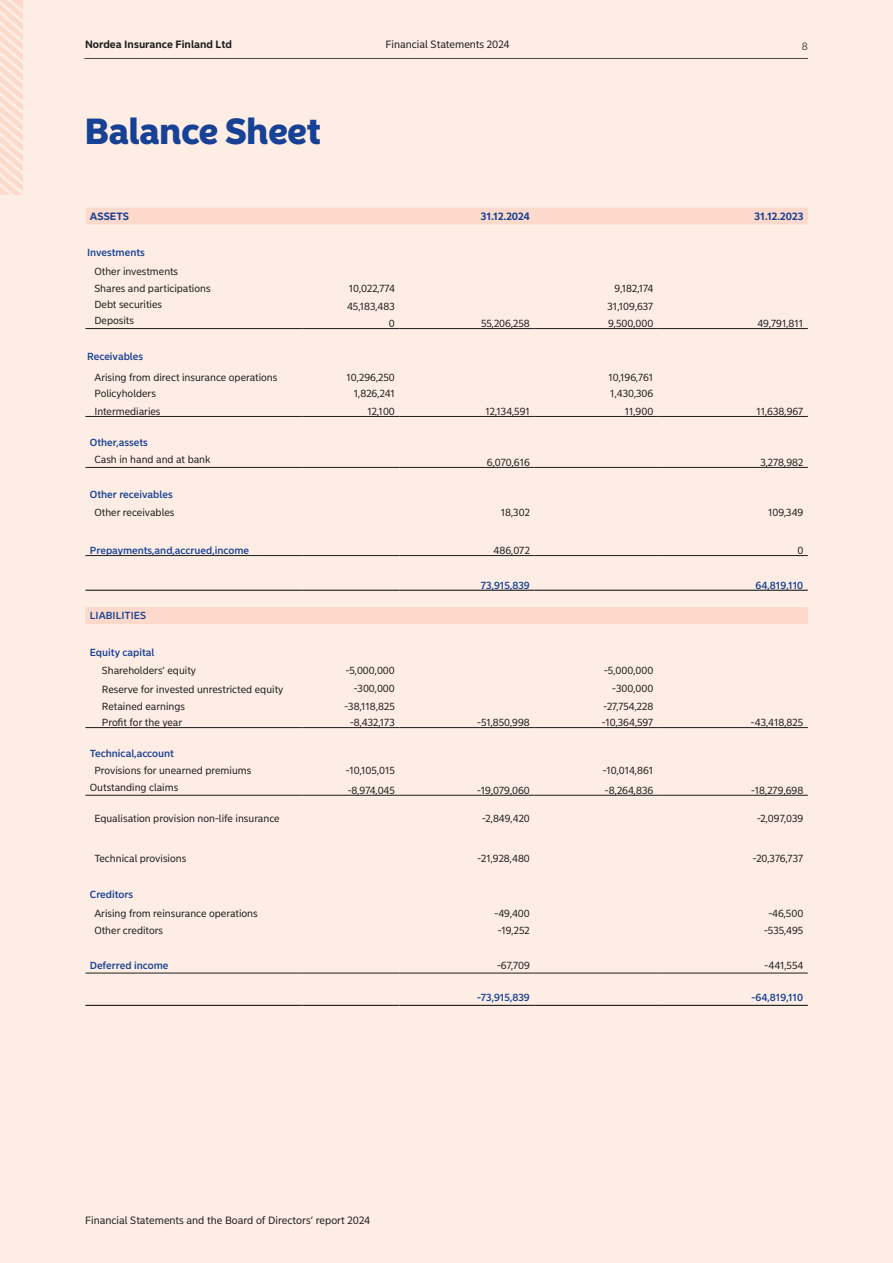
<style>
.page{position:relative;width:893px;height:1263px;background:#fdede5}
.page>*{position:absolute;margin:0;border:0;box-sizing:border-box;transform-origin:0 0}
.t1{font:900 36px "Nordea Sans Large";color:#164194}
.t2{font:10.5px "Nordea Sans Small";color:#1d1d1b}
.t3{font:700 10.5px "Nordea Sans Small";color:#164194}
.t4{font:700 10.5px "Nordea Sans Small";color:#1d1d1b}
.t5{font:10.5px "Nordea Sans Small";color:#4b4b4a}
.t6{font:10.2px/16.2px "Nordea Sans Small";color:#1d1d1b}
.t7{font:500 10.2px "Nordea Sans Small";color:#164194}
</style>
<div class="page">
<hr style="left:84px;top:58px;width:724px;height:1px;background:#4b4b4a">
<svg style="left:0;top:0;width:22px;height:194px"></svg>
<div style="left:86px;top:208px;width:722px;height:17px;background:#fcd9ca"></div>
<svg style="left:85px;top:329px;width:723px;height:676px"></svg>
<hr style="left:85px;top:555px;width:217px;height:1px;background:#1d1d1b">
<hr style="left:302px;top:555px;width:97px;height:1px;background:#1d1d1b">
<hr style="left:399px;top:555px;width:135px;height:1px;background:#1d1d1b">
<hr style="left:534px;top:555px;width:124px;height:1px;background:#1d1d1b">
<hr style="left:658px;top:555px;width:150px;height:1px;background:#1d1d1b">
<hr style="left:85px;top:973px;width:217px;height:1px;background:#1d1d1b">
<hr style="left:302px;top:973px;width:97px;height:1px;background:#1d1d1b">
<hr style="left:399px;top:973px;width:135px;height:1px;background:#1d1d1b">
<hr style="left:534px;top:973px;width:124px;height:1px;background:#1d1d1b">
<hr style="left:658px;top:973px;width:150px;height:1px;background:#1d1d1b">
<hr style="left:302px;top:795px;width:97px;height:1px;background:#1d1d1b">
<hr style="left:399px;top:795px;width:135px;height:1px;background:#1d1d1b">
<hr style="left:534px;top:795px;width:124px;height:1px;background:#1d1d1b">
<hr style="left:658px;top:795px;width:150px;height:1px;background:#1d1d1b">
<hr style="left:85px;top:727px;width:217px;height:1px;background:#1d1d1b">
<hr style="left:302px;top:727px;width:97px;height:1px;background:#1d1d1b">
<hr style="left:399px;top:727px;width:135px;height:1px;background:#1d1d1b">
<hr style="left:534px;top:727px;width:124px;height:1px;background:#1d1d1b">
<hr style="left:658px;top:727px;width:150px;height:1px;background:#1d1d1b">
<hr style="left:85px;top:590px;width:217px;height:1px;background:#1d1d1b">
<hr style="left:302px;top:590px;width:97px;height:1px;background:#1d1d1b">
<hr style="left:399px;top:590px;width:135px;height:1px;background:#1d1d1b">
<hr style="left:534px;top:590px;width:124px;height:1px;background:#1d1d1b">
<hr style="left:658px;top:590px;width:150px;height:1px;background:#1d1d1b">
<hr style="left:85px;top:1005px;width:217px;height:1px;background:#1d1d1b">
<hr style="left:302px;top:1005px;width:97px;height:1px;background:#1d1d1b">
<hr style="left:399px;top:1005px;width:135px;height:1px;background:#1d1d1b">
<hr style="left:534px;top:1005px;width:124px;height:1px;background:#1d1d1b">
<hr style="left:658px;top:1005px;width:150px;height:1px;background:#1d1d1b">
<hr style="left:85px;top:328px;width:217px;height:1px;background:#1d1d1b">
<hr style="left:85px;top:416px;width:217px;height:1px;background:#1d1d1b">
<hr style="left:302px;top:416px;width:97px;height:1px;background:#1d1d1b">
<hr style="left:399px;top:416px;width:135px;height:1px;background:#1d1d1b">
<hr style="left:534px;top:416px;width:124px;height:1px;background:#1d1d1b">
<hr style="left:658px;top:416px;width:150px;height:1px;background:#1d1d1b">
<hr style="left:85px;top:467px;width:217px;height:1px;background:#1d1d1b">
<hr style="left:302px;top:467px;width:97px;height:1px;background:#1d1d1b">
<hr style="left:399px;top:467px;width:135px;height:1px;background:#1d1d1b">
<hr style="left:534px;top:467px;width:124px;height:1px;background:#1d1d1b">
<hr style="left:658px;top:467px;width:150px;height:1px;background:#1d1d1b">
<hr style="left:302px;top:328px;width:97px;height:1px;background:#1d1d1b">
<hr style="left:399px;top:328px;width:135px;height:1px;background:#1d1d1b">
<hr style="left:534px;top:328px;width:124px;height:1px;background:#1d1d1b">
<hr style="left:658px;top:328px;width:150px;height:1px;background:#1d1d1b">
<hr style="left:85px;top:795px;width:217px;height:1px;background:#1d1d1b">
<p class="t4" style="left:85px;top:38px;width:148px">Nordea Insurance Finland Ltd</p>
<p class="t2" style="left:385px;top:38px;width:126px">Financial Statements 2024</p>
<p class="t5" style="left:802px;top:40px;width:8px">8</p>
<h1 class="t1" style="left:85px;top:109px;width:237px">Balance Sheet</h1>
<p class="t3" style="left:90px;top:210px;width:41px">ASSETS</p>
<p class="t3" style="left:481px;top:210px;width:51px">31.12.2024</p>
<p class="t3" style="left:755px;top:210px;width:50px">31.12.2023</p>
<p class="t7" style="left:87px;top:246px;width:59px">Investments</p>
<p class="t6" style="left:94px;top:264px;width:118px">Other investments<br>Shares and participations</p>
<p class="t6" style="left:349px;top:280px;width:48px">10,022,774</p>
<p class="t6" style="left:614px;top:280px;width:40px">9,182,174</p>
<p class="t6" style="left:94px;top:296px;width:69px">Debt securities</p>
<p class="t6" style="left:347px;top:299px;width:49px">45,183,483</p>
<p class="t6" style="left:608px;top:299px;width:47px">31,109,637</p>
<p class="t6" style="left:94px;top:312px;width:41px">Deposits</p>
<p class="t6" style="left:389px;top:315px;width:7px">0</p>
<p class="t6" style="left:481px;top:315px;width:50px">55,206,258</p>
<p class="t6" style="left:608px;top:315px;width:47px">9,500,000</p>
<p class="t6" style="left:757px;top:315px;width:47px">49,791,811</p>
<p class="t7" style="left:87px;top:350px;width:58px">Receivables</p>
<p class="t6" style="left:94px;top:369px;width:185px">Arising from direct insurance operations</p>
<p class="t6" style="left:347px;top:369px;width:50px">10,296,250</p>
<p class="t6" style="left:608px;top:369px;width:46px">10,196,761</p>
<p class="t6" style="left:94px;top:385px;width:63px">Policyholders</p>
<p class="t6" style="left:354px;top:385px;width:43px">1,826,241</p>
<p class="t6" style="left:610px;top:385px;width:45px">1,430,306</p>
<p class="t6" style="left:94px;top:403px;width:68px">Intermediaries</p>
<p class="t6" style="left:367px;top:403px;width:29px">12,100</p>
<p class="t6" style="left:485px;top:403px;width:46px">12,134,591</p>
<p class="t6" style="left:625px;top:403px;width:30px">11,900</p>
<p class="t6" style="left:756px;top:403px;width:48px">11,638,967</p>
<p class="t7" style="left:90px;top:436px;width:59px">Other,assets</p>
<p class="t6" style="left:94px;top:451px;width:118px">Cash in hand and at bank</p>
<p class="t6" style="left:487px;top:454px;width:45px">6,070,616</p>
<p class="t6" style="left:760px;top:454px;width:44px">3,278,982</p>
<p class="t7" style="left:90px;top:488px;width:84px">Other receivables</p>
<p class="t6" style="left:94px;top:505px;width:82px">Other receivables</p>
<p class="t6" style="left:501px;top:505px;width:31px">18,302</p>
<p class="t6" style="left:768px;top:505px;width:37px">109,349</p>
<p class="t7" style="left:90px;top:544px;width:161px">Prepayments,and,accrued,income</p>
<p class="t6" style="left:494px;top:542px;width:38px">486,072</p>
<p class="t6" style="left:797px;top:542px;width:7px">0</p>
<p class="t7" style="left:481px;top:579px;width:50px">73,915,839</p>
<p class="t7" style="left:755px;top:579px;width:49px">64,819,110</p>
<p class="t7" style="left:90px;top:609px;width:58px">LIABILITIES</p>
<p class="t7" style="left:90px;top:646px;width:66px">Equity capital</p>
<p class="t6" style="left:102px;top:662px;width:96px">Shareholders’ equity</p>
<p class="t6" style="left:346px;top:662px;width:51px">-5,000,000</p>
<p class="t6" style="left:604px;top:662px;width:51px">-5,000,000</p>
<p class="t6" style="left:102px;top:681px;width:183px">Reserve for invested unrestricted equity</p>
<p class="t6" style="left:354px;top:680px;width:43px">-300,000</p>
<p class="t6" style="left:612px;top:680px;width:43px">-300,000</p>
<p class="t6" style="left:102px;top:698px;width:85px">Retained earnings</p>
<p class="t6" style="left:344px;top:698px;width:52px">-38,118,825</p>
<p class="t6" style="left:603px;top:698px;width:51px">-27,754,228</p>
<p class="t6" style="left:102px;top:714px;width:82px">Profit for the year</p>
<p class="t6" style="left:350px;top:714px;width:46px">-8,432,173</p>
<p class="t6" style="left:477px;top:714px;width:54px">-51,850,998</p>
<p class="t6" style="left:602px;top:714px;width:53px">-10,364,597</p>
<p class="t6" style="left:751px;top:714px;width:54px">-43,418,825</p>
<p class="t7" style="left:90px;top:747px;width:86px">Technical,account</p>
<p class="t6" style="left:94px;top:762px;width:158px">Provisions for unearned premiums</p>
<p class="t6" style="left:346px;top:762px;width:51px">-10,105,015</p>
<p class="t6" style="left:603px;top:762px;width:52px">-10,014,861</p>
<p class="t6" style="left:90px;top:779px;width:90px">Outstanding claims</p>
<p class="t6" style="left:348px;top:782px;width:49px">-8,974,045</p>
<p class="t6" style="left:477px;top:782px;width:54px">-19,079,060</p>
<p class="t6" style="left:605px;top:782px;width:50px">-8,264,836</p>
<p class="t6" style="left:751px;top:782px;width:54px">-18,279,698</p>
<p class="t6" style="left:94px;top:811px;width:187px">Equalisation provision non-life insurance</p>
<p class="t6" style="left:482px;top:811px;width:49px">-2,849,420</p>
<p class="t6" style="left:757px;top:811px;width:48px">-2,097,039</p>
<p class="t6" style="left:94px;top:850px;width:93px">Technical provisions</p>
<p class="t6" style="left:478px;top:850px;width:54px">-21,928,480</p>
<p class="t6" style="left:753px;top:850px;width:52px">-20,376,737</p>
<p class="t7" style="left:90px;top:888px;width:45px">Creditors</p>
<p class="t6" style="left:94px;top:905px;width:165px">Arising from reinsurance operations</p>
<p class="t6" style="left:494px;top:905px;width:37px">-49,400</p>
<p class="t6" style="left:768px;top:905px;width:36px">-46,500</p>
<p class="t6" style="left:94px;top:923px;width:70px">Other creditors</p>
<p class="t6" style="left:498px;top:923px;width:34px">-19,252</p>
<p class="t6" style="left:764px;top:923px;width:41px">-535,495</p>
<p class="t7" style="left:90px;top:959px;width:80px">Deferred income</p>
<p class="t6" style="left:497px;top:957px;width:34px">-67,709</p>
<p class="t6" style="left:765px;top:957px;width:40px">-441,554</p>
<p class="t7" style="left:477px;top:991px;width:54px">-73,915,839</p>
<p class="t7" style="left:751px;top:991px;width:53px">-64,819,110</p>
<p class="t2" style="left:85px;top:1214px;width:287px">Financial Statements and the Board of Directors’ report 2024</p>
</div>
